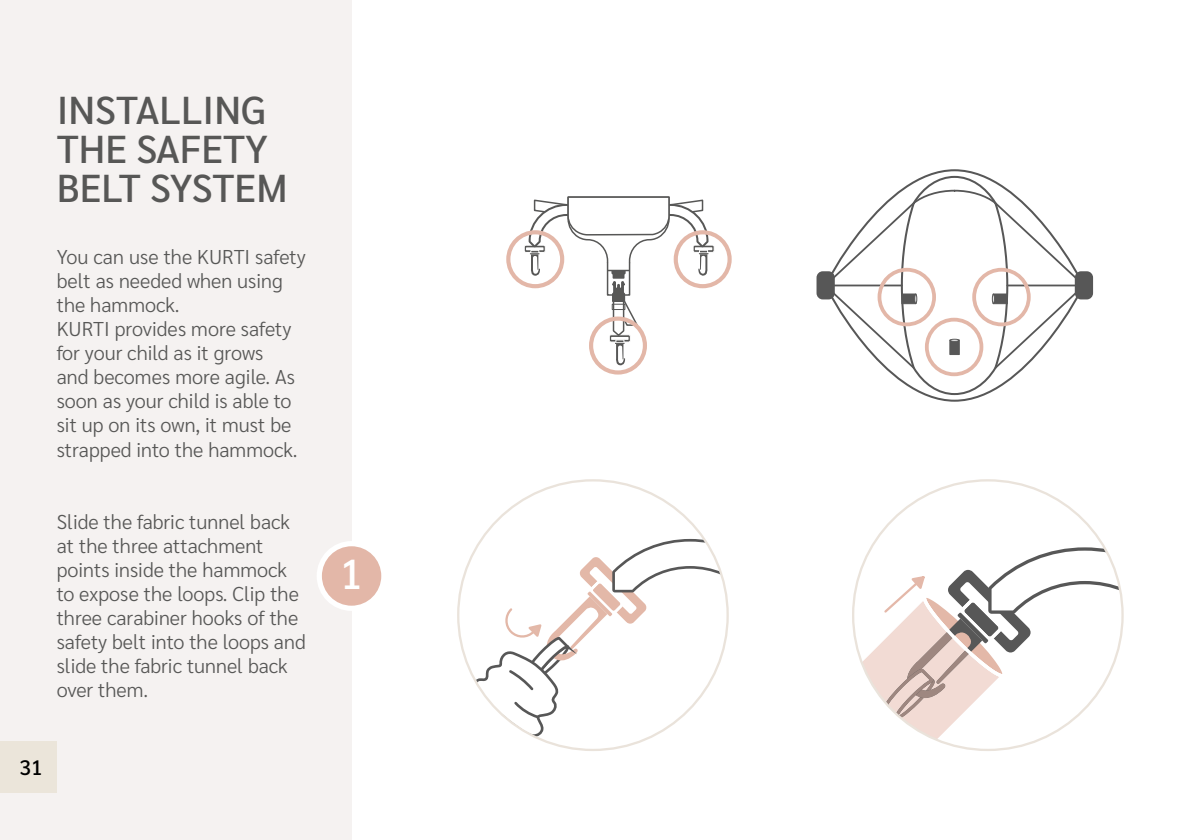
<style>
.page{position:relative;width:1191px;height:840px;background:#fff}
.page>*{position:absolute;margin:0;border:0;box-sizing:border-box;transform-origin:0 0}
.t1{font:500 41.8px "Sarabun";color:#fff}
.t2{font:500 38.8px/38.8px "Sarabun";color:#575756}
.t3{font:500 21px "Sarabun";color:#000}
.t4{font:300 20px/24px "Sarabun";color:#575756}
</style>
<div class="page">
<div style="left:0;top:0;width:351px;height:839px;background:#f5f2f1"></div>
<div style="left:0;top:740px;width:57px;height:52px;background:#ebe5da"></div>
<svg style="left:853px;top:547px;width:269px;height:202px"></svg>
<div style="left:817px;top:272px;width:16px;height:26px;background:#575757;border-radius:5px"></div>
<div style="left:816px;top:271px;width:18px;height:28px;border:2px solid #575757;border-radius:5px"></div>
<div style="left:1075px;top:272px;width:17px;height:26px;background:#575757;border-radius:5px"></div>
<div style="left:1074px;top:271px;width:19px;height:28px;border:2px solid #575757;border-radius:5px"></div>
<svg style="left:900px;top:175px;width:109px;height:221px"></svg>
<svg style="left:822px;top:189px;width:264px;height:181px"></svg>
<div style="left:877px;top:268px;width:59px;height:58px;border:4px solid #e3b7a8;border-radius:50%"></div>
<div style="left:972px;top:268px;width:58px;height:58px;border:4px solid #e3b7a8;border-radius:50%"></div>
<div style="left:925px;top:317px;width:58px;height:59px;border:4px solid #e3b7a8;border-radius:50%"></div>
<div style="left:319px;top:543px;width:65px;height:65px;background:#e3b7a8;border-radius:50%"></div>
<div style="left:317px;top:540px;width:69px;height:70px;border:5px solid #fff;border-radius:50%"></div>
<svg style="left:472px;top:538px;width:255px;height:200px"></svg>
<div style="left:693px;top:245px;width:21px;height:7px;border:1px solid #fff;border-radius:2px"></div>
<div style="left:524px;top:245px;width:21px;height:7px;border:1px solid #fff;border-radius:2px"></div>
<svg style="left:528px;top:196px;width:180px;height:169px"></svg>
<hr style="left:608px;top:269px;width:21px;height:2px;background:#575756">
<div style="left:506px;top:230px;width:58px;height:58px;border:4px solid #e3b7a8;border-radius:50%"></div>
<div style="left:673px;top:230px;width:58px;height:58px;border:4px solid #e3b7a8;border-radius:50%"></div>
<div style="left:589px;top:316px;width:58px;height:58px;border:4px solid #e3b7a8;border-radius:50%"></div>
<h2 class="t2" style="left:57px;top:91px;width:232px">INSTALLING<br>THE SAFETY<br>BELT SYSTEM</h2>
<p class="t4" style="left:57px;top:245px;width:250px">You can use the KURTI safety belt as needed when using the hammock.<br>KURTI provides more safety for your child as it grows<br>and becomes more agile. As soon as your child is able to sit up on its own, it must be strapped into the hammock.</p>
<p class="t4" style="left:57px;top:509px;width:251px">Slide the fabric tunnel back at the three attachment points inside the hammock to expose the loops. Clip the three carabiner hooks of the safety belt into the loops and slide the fabric tunnel back over them.</p>
<p class="t3" style="left:19px;top:754px;width:25px">31</p>
<h1 class="t1" style="left:340px;top:550px;width:25px">1</h1>
</div>
